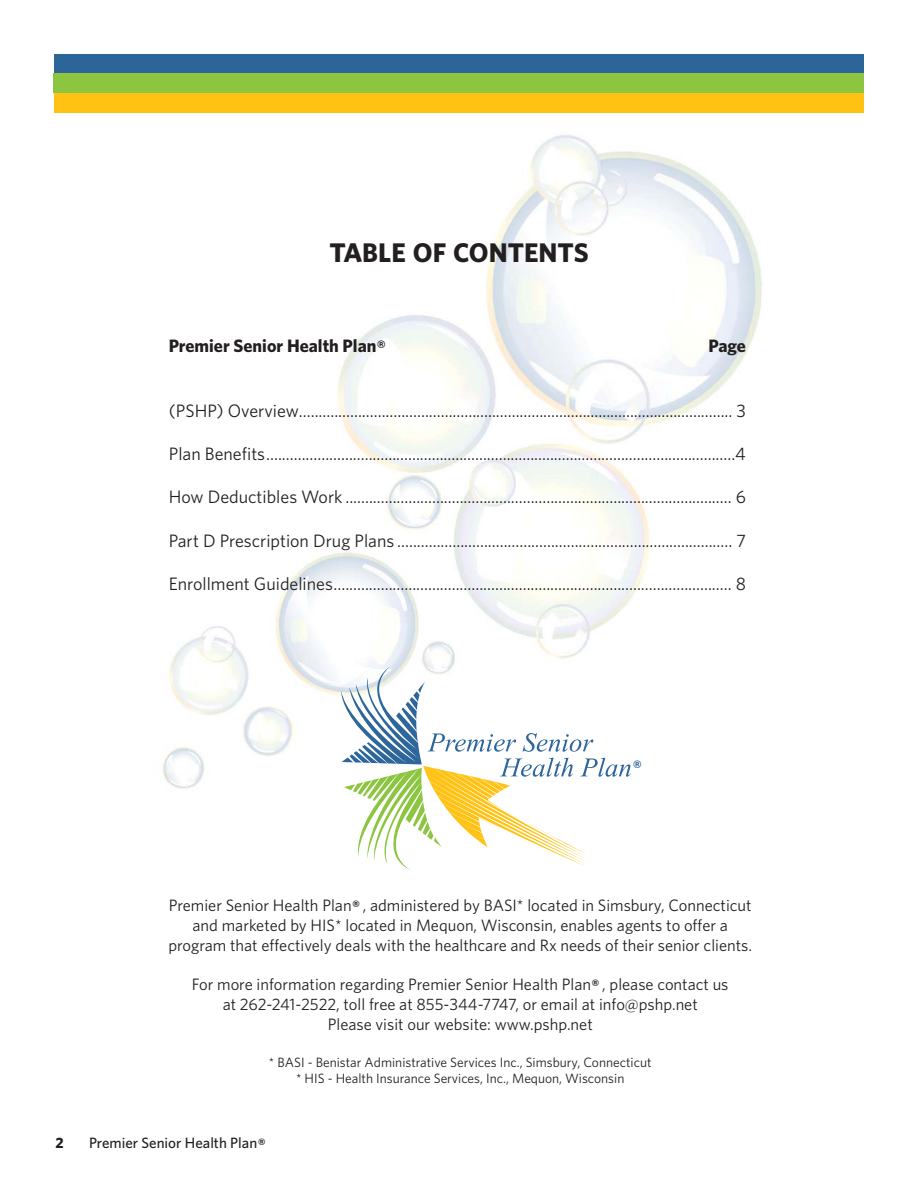
<style>
.page{position:relative;width:918px;height:1188px;background:#fff}
.page>*{position:absolute;margin:0;border:0;box-sizing:border-box;transform-origin:0 0}
.t1{font:700 27px "Whitney";color:#231f20}
.t2{font:18px "Whitney";color:#231f20}
.t3{font:700 18px "Whitney";color:#231f20}
.t4{font:16.5px/19.8px "Whitney";color:#231f20;text-align:center}
.t5{font:500 15px "Whitney";color:#231f20}
.t6{font:700 15px "Whitney";color:#231f20}
.t7{font:13.5px/16.2px "Whitney";color:#231f20;text-align:center}
.t8{font:700 10.5px "Helvetica";color:#2c659a}
</style>
<div class="page">
<img style="left:162px;top:135px;width:600px;height:655px">
<div style="left:54px;top:54px;width:810px;height:20px;background:#2c659a"></div>
<div style="left:54px;top:74px;width:810px;height:19px;background:#8cc641"></div>
<div style="left:54px;top:93px;width:810px;height:20px;background:#ffc213"></div>
<svg style="left:341px;top:667px;width:290px;height:203px"></svg>
<h1 class="t1" style="left:329px;top:242px;width:261px">TABLE OF CONTENTS</h1>
<p class="t3" style="left:169px;top:339px;width:218px">Premier Senior Health Plan<sup>®</sup></p>
<p class="t3" style="left:709px;top:339px;width:39px">Page</p>
<p class="t2" style="left:169px;top:404px;width:579px">(PSHP) Overview.............................................................................................................. 3</p>
<p class="t2" style="left:169px;top:447px;width:579px">Plan Benefits.......................................................................................................................4</p>
<p class="t2" style="left:169px;top:490px;width:579px">How Deductibles Work .................................................................................................. 6</p>
<p class="t2" style="left:169px;top:534px;width:579px">Part D Prescription Drug Plans ..................................................................................... 7</p>
<p class="t2" style="left:169px;top:577px;width:579px">Enrollment Guidelines..................................................................................................... 8</p>
<p class="t8" style="left:634px;top:761px;width:9px">®</p>
<p class="t4" style="left:168px;top:897px;width:585px">Premier Senior Health Plan<sup>®</sup> , administered by BASI* located in Simsbury, Connecticut and marketed by HIS* located in Mequon, Wisconsin, enables agents to offer a program that effectively deals with the healthcare and Rx needs of their senior clients.</p>
<p class="t4" style="left:192px;top:976px;width:538px">For more information regarding Premier Senior Health Plan<sup>®</sup> , please contact us at 262-241-2522, toll free at 855-344-7747, or email at info@pshp.net<br>Please visit our website: www.pshp.net</p>
<p class="t7" style="left:269px;top:1055px;width:384px">* BASI - Benistar Administrative Services Inc., Simsbury, Connecticut * HIS - Health Insurance Services, Inc., Mequon, Wisconsin</p>
<p class="t6" style="left:56px;top:1137px;width:10px">2</p>
<p class="t5" style="left:89px;top:1138px;width:178px">Premier Senior Health Plan<sup>®</sup></p>
</div>
